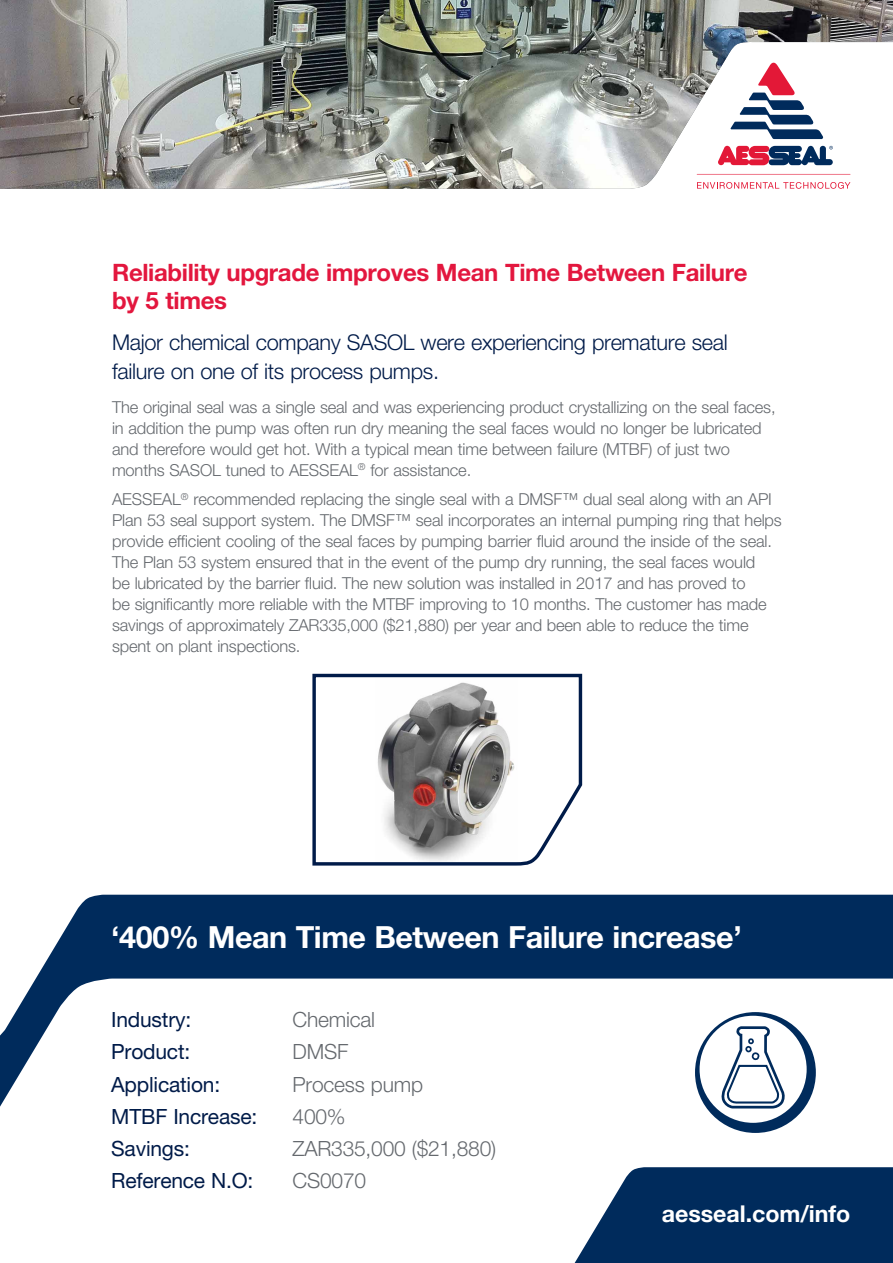
<style>
.page{position:relative;width:893px;height:1263px;background:#fff}
.page>*{position:absolute;margin:0;border:0;box-sizing:border-box;transform-origin:0 0}
.t1{font:700 30.6px "Helvetica Neue LTW1 G";letter-spacing:-.015em;color:#fff}
.t2{font:700 24px/28.5px "Helvetica Neue LTW1 G";letter-spacing:-.015em;color:#e3173e}
.t3{font:700 23.25px "Helvetica Neue LTW1 G";letter-spacing:-.005em;color:#fff}
.t4{font:300 21.75px/28.5px "Helvetica Neue LTW1 G";letter-spacing:-.015em;color:#001b49}
.t5{font:21px "Helvetica Neue LTW1 G";letter-spacing:-.01em;color:#001b49}
.t6{font:300 21px "Helvetica Neue LTW1 G";letter-spacing:-.01em;color:#65696e}
.t7{font:300 16.5px/21px "Helvetica Neue LTW1 G";letter-spacing:-.01em;color:#65696e}
</style>
<div class="page">
<div style="left:36px;top:895px;width:857px;height:83px;background:#002b5c"></div>
<svg style="left:0;top:978px;width:893px;height:155px"></svg>
<div style="left:695px;top:1012px;width:121px;height:121px;background:#002b5c;border-radius:50%"></div>
<div style="left:700px;top:1016px;width:107px;height:107px;background:#fff;border-radius:50%"></div>
<svg style="left:721px;top:1024px;width:63px;height:85px"></svg>
<svg style="left:574px;top:1167px;width:319px;height:96px;background:#183f6b"></svg>
<img style="left:0;top:0;width:893px;height:189px">
<svg style="left:697px;top:174px;width:153px;height:1px"></svg>
<svg style="left:718px;top:146px;width:115px;height:19px"></svg>
<svg style="left:730px;top:63px;width:93px;height:76px"></svg>
<svg style="left:697px;top:182px;width:153px;height:7px"></svg>
<svg style="left:312px;top:673px;width:271px;height:193px"></svg>
<h2 class="t2" style="left:112px;top:258px;width:637px">Reliability upgrade improves Mean Time Between Failure by 5 times</h2>
<h3 class="t4" style="left:112px;top:328px;width:617px">Major chemical company SASOL were experiencing premature seal failure on one of its process pumps.</h3>
<p class="t7" style="left:112px;top:396px;width:665px">The original seal was a single seal and was experiencing product crystallizing on the seal faces, in addition the pump was often run dry meaning the seal faces would no longer be lubricated and therefore would get hot. With a typical mean time between failure (MTBF) of just two months SASOL tuned to AESSEAL<sup>®</sup> for assistance.</p>
<p class="t7" style="left:112px;top:489px;width:671px">AESSEAL<sup>®</sup> recommended replacing the single seal with a DMSF™ dual seal along with an API Plan 53 seal support system. The DMSF™ seal incorporates an internal pumping ring that helps provide efficient cooling of the seal faces by pumping barrier fluid around the inside of the seal.<br>The Plan 53 system ensured that in the event of the pump dry running, the seal faces would<br>be lubricated by the barrier fluid. The new solution was installed in 2017 and has proved to<br>be significantly more reliable with the MTBF improving to 10 months. The customer has made savings of approximately ZAR335,000 ($21,880) per year and been able to reduce the time spent on plant inspections.</p>
<h1 class="t1" style="left:111px;top:918px;width:632px">‘400% Mean Time Between Failure increase’</h1>
<p class="t5" style="left:111px;top:1007px;width:81px">Industry:</p>
<p class="t6" style="left:293px;top:1007px;width:84px">Chemical</p>
<p class="t5" style="left:111px;top:1039px;width:81px">Product:</p>
<p class="t6" style="left:293px;top:1039px;width:57px">DMSF</p>
<p class="t5" style="left:111px;top:1071px;width:110px">Application:</p>
<p class="t6" style="left:293px;top:1071px;width:132px">Process pump</p>
<p class="t5" style="left:111px;top:1103px;width:147px">MTBF Increase:</p>
<p class="t6" style="left:293px;top:1103px;width:55px">400%</p>
<p class="t5" style="left:111px;top:1135px;width:80px">Savings:</p>
<p class="t6" style="left:293px;top:1135px;width:205px">ZAR335,000 ($21,880)</p>
<p class="t5" style="left:111px;top:1167px;width:144px">Reference N.O:</p>
<p class="t6" style="left:293px;top:1167px;width:75px">CS0070</p>
<h3 class="t3" style="left:662px;top:1199px;width:190px">aesseal.com/info</h3>
</div>
